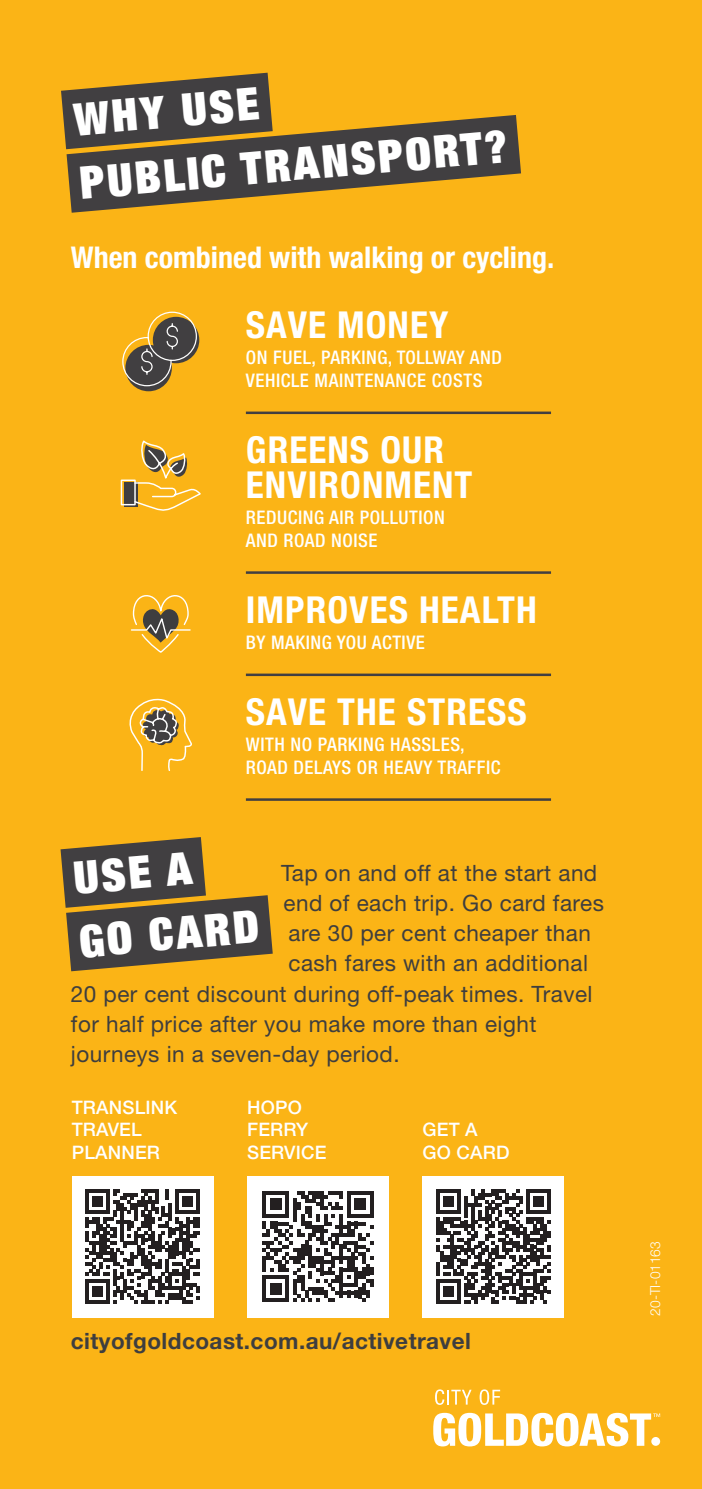
<style>
.page{position:relative;width:702px;height:1489px;background:#fff}
.page>*{position:absolute;margin:0;border:0;box-sizing:border-box;transform-origin:0 0}
.t1{font:900 condensed 45.25px/63.8px "Helvetica Neue LT Std";color:#fff}
.t2{font:700 condensed 37.25px/35px "Helvetica Neue LT Std";letter-spacing:.03em;color:#fff}
.t3{font:700 condensed 30px "Helvetica Neue LT Std";color:#fff}
.t4{font:22.5px "Helvetica Neue LT Std";letter-spacing:.02em;color:#3e3e3f}
.t5{font:700 22.5px "Helvetica Neue LT Std";letter-spacing:.02em;color:#3e3e3f}
.t6{font:500 condensed 18.75px/22.5px "Helvetica Neue LT Std";letter-spacing:.03em;color:#fff}
.t7{font:500 18.5px/22.5px "Helvetica Neue LT Std";letter-spacing:.01em;color:#fff}
.t8{font:300 13.75px "Helvetica Neue LT Std";color:#fff}
</style>
<div class="page">
<div style="left:0;top:0;width:702px;height:1488px;background:#fbb416"></div>
<svg style="left:173px;top:72px;width:96px;height:9px"></svg>
<svg style="left:61px;top:81px;width:460px;height:132px"></svg>
<hr style="left:246px;top:411px;width:305px;height:3px;background:#413f41">
<hr style="left:246px;top:798px;width:305px;height:2px;background:#413f41">
<div style="left:125px;top:345px;width:47px;height:46px;background:#413f41;border-radius:50%"></div>
<svg style="left:122px;top:311px;width:75px;height:76px"></svg>
<hr style="left:246px;top:673px;width:305px;height:3px;background:#413f41">
<hr style="left:246px;top:571px;width:305px;height:3px;background:#413f41">
<svg style="left:129px;top:698px;width:63px;height:73px"></svg>
<svg style="left:131px;top:595px;width:60px;height:58px"></svg>
<div style="left:124px;top:482px;width:13px;height:24px;background:#413f41"></div>
<div style="left:121px;top:479px;width:15px;height:26px;border:1px solid #fff"></div>
<svg style="left:133px;top:440px;width:68px;height:71px"></svg>
<svg style="left:60px;top:837px;width:143px;height:23px"></svg>
<svg style="left:61px;top:860px;width:212px;height:112px"></svg>
<div style="left:422px;top:1175px;width:142px;height:142px;background:#fff"></div>
<svg style="left:436px;top:1189px;width:114px;height:114px"></svg>
<div style="left:247px;top:1175px;width:142px;height:142px;background:#fff"></div>
<svg style="left:262px;top:1191px;width:111px;height:110px"></svg>
<div style="left:72px;top:1175px;width:141px;height:142px;background:#fff"></div>
<svg style="left:86px;top:1189px;width:114px;height:114px"></svg>
<svg style="left:435px;top:1389px;width:36px;height:15px"></svg>
<svg style="left:479px;top:1389px;width:21px;height:15px"></svg>
<svg style="left:433px;top:1412px;width:227px;height:34px"></svg>
<h1 class="t1" style="left:71px;top:87px;width:430px;rotate:-5deg">WHY USE<br>PUBLIC TRANSPORT?</h1>
<h3 class="t3" style="left:71px;top:239px;width:485px">When combined with walking or cycling.</h3>
<h2 class="t2" style="left:246px;top:307px;width:204px">SAVE MONEY</h2>
<p class="t6" style="left:246px;top:346px;width:257px">ON FUEL, PARKING, TOLLWAY AND<br>VEHICLE MAINTENANCE COSTS</p>
<h2 class="t2" style="left:246px;top:431px;width:228px">GREENS OUR<br>ENVIRONMENT</h2>
<p class="t6" style="left:246px;top:506px;width:200px">REDUCING AIR POLLUTION<br>AND ROAD NOISE</p>
<h2 class="t2" style="left:246px;top:591px;width:292px">IMPROVES HEALTH</h2>
<p class="t6" style="left:246px;top:630px;width:180px">BY MAKING YOU ACTIVE</p>
<h2 class="t2" style="left:246px;top:693px;width:282px">SAVE THE STRESS</h2>
<p class="t6" style="left:246px;top:732px;width:256px">WITH NO PARKING HASSLES,<br>ROAD DELAYS OR HEAVY TRAFFIC</p>
<h1 class="t1" style="left:71px;top:845px;width:182px;rotate:-5deg">USE A<br>GO CARD</h1>
<p class="t4" style="left:281px;top:860px;width:318px">Tap on and off at the start and</p>
<p class="t4" style="left:283px;top:890px;width:322px">end of each trip. Go card fares</p>
<p class="t4" style="left:288px;top:920px;width:304px">are 30 per cent cheaper than</p>
<p class="t4" style="left:288px;top:950px;width:301px">cash fares with an additional</p>
<p class="t4" style="left:71px;top:980px;width:523px">20 per cent discount during off-peak times. Travel</p>
<p class="t4" style="left:71px;top:1010px;width:467px">for half price after you make more than eight</p>
<p class="t4" style="left:71px;top:1040px;width:330px">journeys in a seven-day period.</p>
<p class="t7" style="left:72px;top:1095px;width:107px">TRANSLINK<br>TRAVEL<br>PLANNER</p>
<p class="t7" style="left:247px;top:1095px;width:81px">HOPO<br>FERRY<br>SERVICE</p>
<p class="t7" style="left:422px;top:1118px;width:88px">GET A<br>GO CARD</p>
<p class="t5" style="left:71px;top:1327px;width:401px">cityofgoldcoast.com.au/activetravel</p>
<p class="t8" style="left:646px;top:1315px;width:76px;rotate:-90deg">20-TI-01163</p>
</div>
